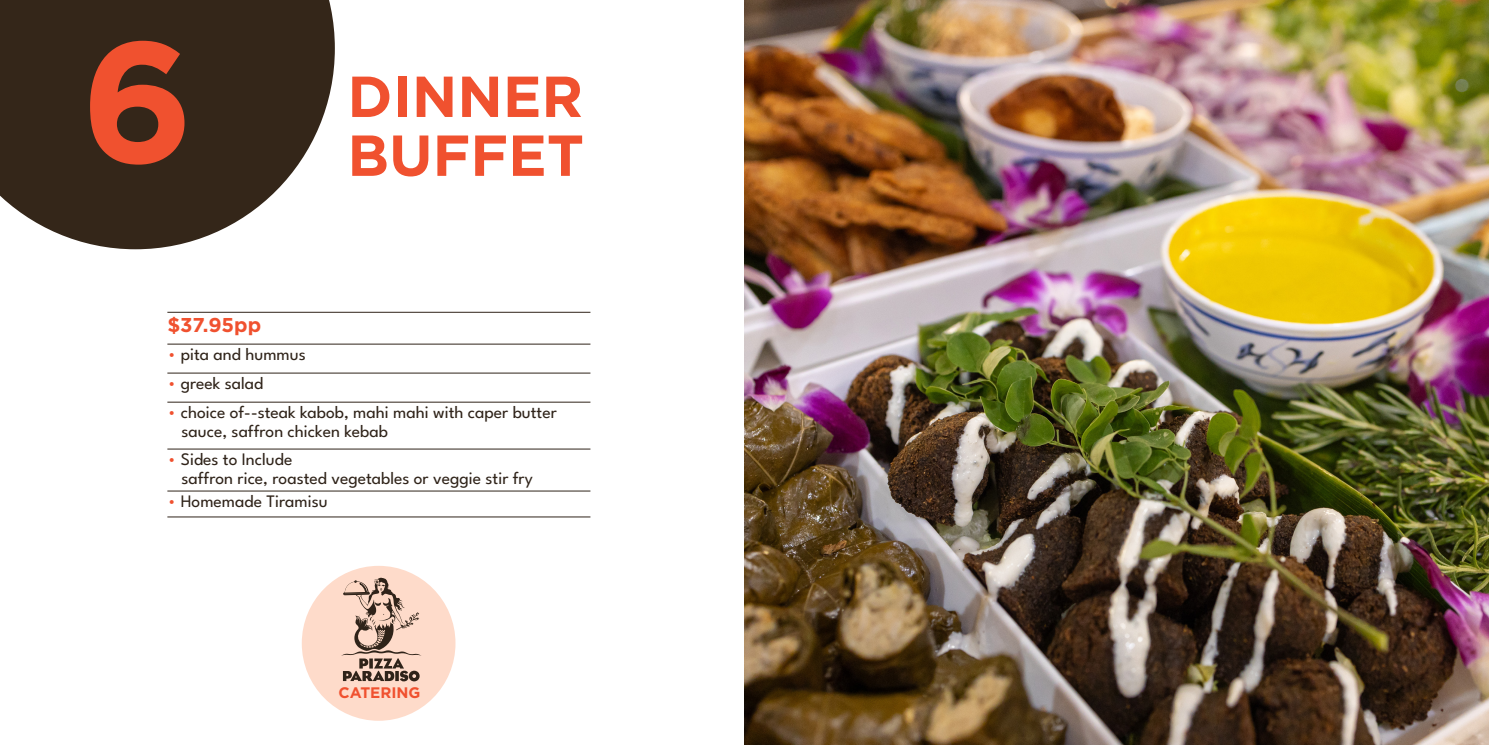
<style>
.page{position:relative;width:1489px;height:745px;background:#fff}
.page>*{position:absolute;margin:0;border:0;box-sizing:border-box;transform-origin:0 0}
.t1{font:700 170.88px "Gotham";color:#f0512f}
.t2{font:700 57.62px "Gotham";color:#f0512f}
.PRICE_TITLE{font:700 20px "Gotham";letter-spacing:-.005em;color:#f0512f}
.Text{font:100 17.5px/18.8px "League Spartan";color:#2f2319}
.t3{font:700 15.25px "Gotham";color:#f0512f}
.s1{color:#f0512f}
</style>
<div class="page">
<div style="left:302px;top:565px;width:153px;height:155px;background:#fedbca;border-radius:50%"></div>
<svg style="left:341px;top:576px;width:81px;height:105px"></svg>
<img style="left:744px;top:0;width:744px;height:744px">
<hr style="left:167px;top:312px;width:423px;height:1px;background:#2f2319">
<hr style="left:167px;top:343px;width:423px;height:1px;background:#2f2319">
<hr style="left:167px;top:372px;width:423px;height:1px;background:#2f2319">
<hr style="left:167px;top:401px;width:423px;height:1px;background:#2f2319">
<hr style="left:167px;top:448px;width:423px;height:1px;background:#2f2319">
<hr style="left:167px;top:490px;width:423px;height:1px;background:#2f2319">
<hr style="left:167px;top:516px;width:423px;height:1px;background:#2f2319">
<svg style="left:0;top:0;width:335px;height:249px;background:#4d4136"></svg>
<p class="t1" style="left:81px;top:-11px;width:115px">6</p>
<p class="t2" style="left:347px;top:58px;width:237px">DINNER</p>
<p class="t2" style="left:347px;top:117px;width:238px">BUFFET</p>
<p class="PRICE_TITLE" style="left:167px;top:311px;width:95px">$37.95pp</p>
<p class="Text" style="left:167px;top:343px;width:140px"><span class="s1">•</span> pita and hummus</p>
<p class="Text" style="left:167px;top:372px;width:97px"><span class="s1">•</span> greek salad</p>
<p class="Text" style="left:181px;top:401px;width:377px;text-indent:-14px"><span class="s1">•</span> choice of--steak kabob, mahi mahi with caper butter sauce, saffron chicken kebab</p>
<p class="Text" style="left:181px;top:448px;width:353px;text-indent:-14px"><span class="s1">•</span> Sides to Include<br>saffron rice, roasted vegetables or veggie stir fry</p>
<p class="Text" style="left:167px;top:490px;width:162px"><span class="s1">•</span> Homemade Tiramisu</p>
<p class="t3" style="left:338px;top:681px;width:84px">CATERING</p>
</div>
